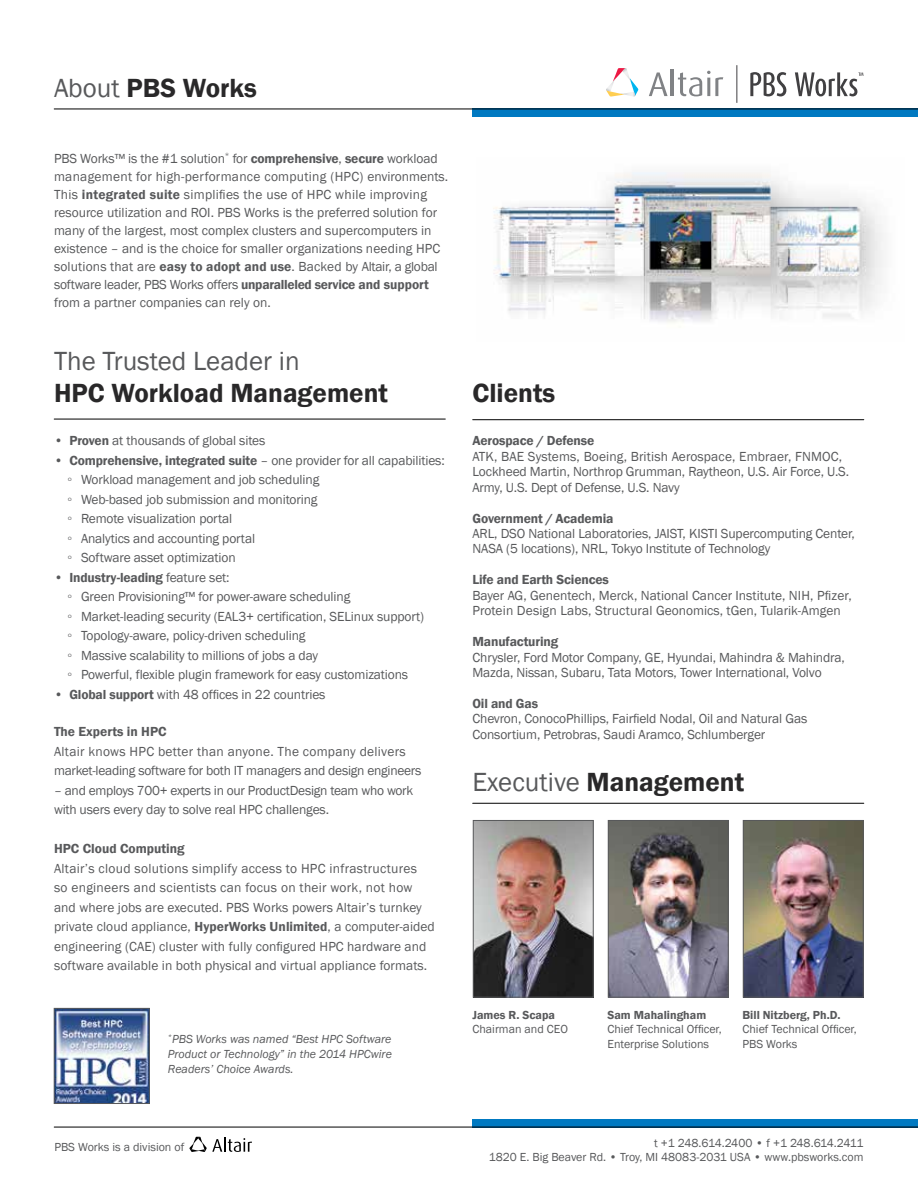
<style>
.page{position:relative;width:918px;height:1188px;background:#fff}
.page>*{position:absolute;margin:0;border:0;box-sizing:border-box;transform-origin:0 0}
.t1{font:600 27px "Franklin Gothic";color:#292829}
.t2{font:27px "Franklin Gothic";color:#58595b}
.t3{font:13.5px/19.5px "Franklin Gothic";letter-spacing:-.01em;color:#58595b}
.t4{font:600 13.5px "Franklin Gothic";letter-spacing:-.01em;color:#58595b}
.t5{font:12px/14.4px "Franklin Gothic";color:#58595b}
.t6{font:italic 12px/15px "Franklin Gothic";color:#58595b;text-align:justify}
.t7{font:600 12px "Franklin Gothic";color:#58595b}
.s1{font-weight:400;color:#58595b}
.s2{font-weight:600}
</style>
<div class="page">
<div style="left:472px;top:109px;width:446px;height:8px;background:#0079c1"></div>
<div style="left:472px;top:1119px;width:446px;height:8px;background:#0079c1"></div>
<hr style="left:54px;top:109px;width:864px;height:1px;background:#000">
<hr style="left:54px;top:419px;width:391px;height:1px;background:#000">
<hr style="left:54px;top:1127px;width:864px;height:1px;background:#000">
<hr style="left:473px;top:419px;width:391px;height:1px;background:#000">
<hr style="left:473px;top:803px;width:391px;height:1px;background:#000">
<img style="left:475px;top:822px;width:117px;height:174px">
<div style="left:473px;top:820px;width:121px;height:178px;border:1px solid #58595b"></div>
<img style="left:745px;top:822px;width:117px;height:174px">
<div style="left:743px;top:820px;width:121px;height:178px;border:1px solid #58595b"></div>
<img style="left:610px;top:822px;width:117px;height:174px">
<div style="left:608px;top:820px;width:121px;height:178px;border:1px solid #58595b"></div>
<svg style="left:189px;top:1137px;width:63px;height:15px"></svg>
<svg style="left:649px;top:72px;width:19px;height:24px"></svg>
<hr style="left:671px;top:69px;width:3px;height:27px;background:#808285">
<svg style="left:678px;top:71px;width:45px;height:25px"></svg>
<svg style="left:606px;top:68px;width:33px;height:29px"></svg>
<hr style="left:737px;top:65px;width:1px;height:38px;background:#414042">
<svg style="left:750px;top:72px;width:36px;height:24px"></svg>
<svg style="left:795px;top:72px;width:68px;height:24px"></svg>
<img style="left:493px;top:172px;width:391px;height:151px">
<img style="left:56px;top:1010px;width:92px;height:92px">
<div style="left:54px;top:1008px;width:96px;height:96px;border:1px solid #58595b"></div>
<h1 class="t1" style="left:54px;top:72px;width:204px"><span class="s1">About</span> PBS Works</h1>
<p class="t3" style="left:54px;top:150px;width:396px;line-height:18px">PBS Works™ is the #1 solution<sup>*</sup> for <span class="s2">comprehensive</span>, <span class="s2">secure</span> workload management for high-performance computing (HPC) environments.<br>This <span class="s2">integrated suite</span> simplifies the use of HPC while improving resource utilization and ROI. PBS Works is the preferred solution for many of the largest, most complex clusters and supercomputers in existence – and is the choice for smaller organizations needing HPC solutions that are <span class="s2">easy to adopt and use</span>. Backed by Altair, a global software leader, PBS Works offers <span class="s2">unparalleled service and support </span>from a partner companies can rely on.</p>
<h1 class="t2" style="left:54px;top:344px;width:247px">The Trusted Leader in</h1>
<h1 class="t1" style="left:54px;top:377px;width:336px">HPC Workload Management</h1>
<h1 class="t1" style="left:472px;top:377px;width:84px">Clients</h1>
<p class="t4" style="left:472px;top:433px;width:123px">Aerospace / Defense</p>
<p class="t3" style="left:472px;top:449px;width:378px;line-height:15.5px">ATK, BAE Systems, Boeing, British Aerospace, Embraer, FNMOC,<br>Lockheed Martin, Northrop Grumman, Raytheon, U.S. Air Force, U.S.<br>Army, U.S. Dept of Defense, U.S. Navy</p>
<p class="t4" style="left:472px;top:510px;width:142px">Government / Academia</p>
<p class="t3" style="left:472px;top:526px;width:384px;line-height:15.5px">ARL, DSO National Laboratories, JAIST, KISTI Supercomputing Center,<br>NASA (5 locations), NRL, Tokyo Institute of Technology</p>
<p class="t4" style="left:472px;top:572px;width:138px">Life and Earth Sciences</p>
<p class="t3" style="left:472px;top:588px;width:381px;line-height:15.5px">Bayer AG, Genentech, Merck, National Cancer Institute, NIH, Pfizer,<br>Protein Design Labs, Structural Geonomics, tGen, Tularik-Amgen</p>
<p class="t4" style="left:472px;top:633px;width:87px">Manufacturing</p>
<p class="t3" style="left:472px;top:650px;width:374px;line-height:15.5px">Chrysler, Ford Motor Company, GE, Hyundai, Mahindra &amp; Mahindra,<br>Mazda, Nissan, Subaru, Tata Motors, Tower International, Volvo</p>
<p class="t4" style="left:472px;top:695px;width:67px">Oil and Gas</p>
<p class="t3" style="left:472px;top:711px;width:336px;line-height:15.5px">Chevron, ConocoPhillips, Fairfield Nodal, Oil and Natural Gas<br>Consortium, Petrobras, Saudi Aramco, Schlumberger</p>
<p class="t3" style="left:54px;top:431px;width:213px">• <span class="s2">Proven</span> at thousands of global sites</p>
<p class="t3" style="left:68px;top:451px;width:379px;text-indent:-14px">• <span class="s2">Comprehensive, integrated suite</span> – one provider for all capabilities: ◦ Workload management and job scheduling<br>◦ Web-based job submission and monitoring<br>◦ Remote visualization portal<br>◦ Analytics and accounting portal<br>◦ Software asset optimization</p>
<p class="t3" style="left:68px;top:568px;width:358px;text-indent:-14px">• <span class="s2">Industry-leading</span> feature set:<br>◦ Green Provisioning™ for power-aware scheduling<br>◦ Market-leading security (EAL3+ certification, SELinux support) ◦ Topology-aware, policy-driven scheduling<br>◦ Massive scalability to millions of jobs a day<br>◦ Powerful, flexible plugin framework for easy customizations</p>
<p class="t3" style="left:54px;top:685px;width:273px">• <span class="s2">Global support</span> with 48 offices in 22 countries</p>
<p class="t4" style="left:54px;top:724px;width:114px">The Experts in HPC</p>
<p class="t3" style="left:54px;top:742px;width:369px">Altair knows HPC better than anyone. The company delivers market-leading software for both IT managers and design engineers</p>
<p class="t3" style="left:54px;top:781px;width:361px">– and employs 700+ experts in our ProductDesign team who work with users every day to solve real HPC challenges.</p>
<p class="t4" style="left:54px;top:841px;width:132px">HPC Cloud Computing</p>
<p class="t3" style="left:54px;top:859px;width:382px">Altair’s cloud solutions simplify access to HPC infrastructures<br>so engineers and scientists can focus on their work, not how and where jobs are executed. PBS Works powers Altair’s turnkey private cloud appliance, <span class="s2">HyperWorks Unlimited</span>, a computer-aided engineering (CAE) cluster with fully configured HPC hardware and software available in both physical and virtual appliance formats.</p>
<h1 class="t1" style="left:472px;top:765px;width:273px"><span class="s1">Executive</span> Management</h1>
<p class="t6" style="left:168px;top:1032px;width:225px"><sup>*</sup>PBS Works was named “Best HPC Software Product or Technology” in the 2014 HPCwire Readers’ Choice Awards.</p>
<p class="t5" style="left:54px;top:1140px;width:131px">PBS Works is a division of</p>
<p class="t7" style="left:472px;top:1008px;width:84px">James R. Scapa</p>
<p class="t5" style="left:472px;top:1022px;width:97px">Chairman and CEO</p>
<p class="t7" style="left:608px;top:1008px;width:100px">Sam Mahalingham</p>
<p class="t5" style="left:608px;top:1022px;width:116px">Chief Technical Officer,<br>Enterprise Solutions</p>
<p class="t7" style="left:742px;top:1008px;width:100px">Bill Nitzberg, Ph.D.</p>
<p class="t5" style="left:742px;top:1022px;width:116px">Chief Technical Officer,<br>PBS Works</p>
<p class="t5" style="left:489px;top:1136px;width:376px;text-align:right">t +1 248.614.2400 • f +1 248.614.2411<br>1820 E. Big Beaver Rd. • Troy, MI 48083-2031 USA • www.pbsworks.com</p>
</div>
